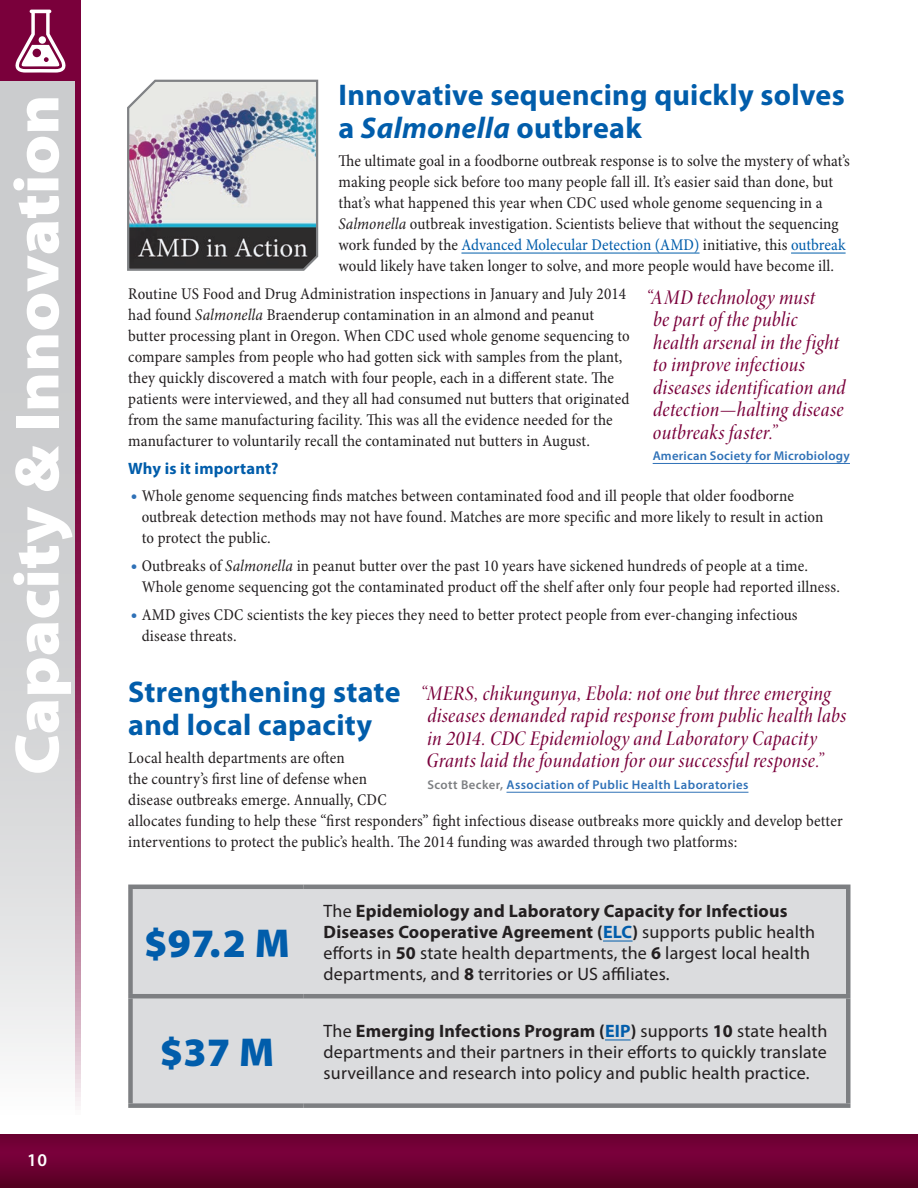
<style>
.page{position:relative;width:918px;height:1188px;background:#fff}
.page>*{position:absolute;margin:0;border:0;box-sizing:border-box;transform-origin:0 0}
.H1_CUSTOM{font:900 semi-expanded 63px "Myriad Pro";color:#fff}
.TableText-L{font:900 40.5px "Myriad Pro";color:#015dab}
.t1{font:700 30px/33px "Myriad Pro";letter-spacing:.01em;color:#015dab}
.Pull_Quote{font:21px/22.5px "Minion Pro Medium Cn It Disp";letter-spacing:.015em;color:#7a003b}
.TableText-L-2{font:18px/21px "Myriad Pro";letter-spacing:.01em;color:#231f20}
.t2{font:600 18px "Myriad Pro";color:#fff}
.Body_1{font:condensed 16.5px/21px "Minion Pro";letter-spacing:.005em;color:#231f20}
.Body_1-2{font:700 16.5px "Myriad Pro";letter-spacing:.01em;color:#015dab}
.Pull_Quote_2{font:600 12.75px "Myriad Pro";letter-spacing:.03em;color:#2f71b7}
.s1{font-style:italic}
.s2{color:#015dab}
.s3{font-family:"Myriad Pro";font-weight:900;font-stretch:normal;color:#2f71b7}
.s4{color:#7d7f82}
.s5{font-weight:700}
.s6{font-weight:700;color:#015dab}
</style>
<div class="page">
<svg style="left:0;top:1134px;width:918px;height:54px;background:#6b0030"></svg>
<svg style="left:0;top:81px;width:81px;height:1056px;background:#d1cbd0"></svg>
<div style="left:0;top:0;width:81px;height:81px;background:#7a003b"></div>
<svg style="left:15px;top:10px;width:51px;height:63px"></svg>
<div style="left:39px;top:36px;width:7px;height:8px;background:#fff;border-radius:50%"></div>
<img style="left:127px;top:79px;width:192px;height:192px">
<hr style="left:461px;top:253px;width:239px;height:1px;background:#015dab">
<hr style="left:791px;top:253px;width:55px;height:1px;background:#015dab">
<hr style="left:653px;top:463px;width:197px;height:1px;background:#2f71b7">
<div style="left:133px;top:889px;width:713px;height:214px;background:#dbdcde"></div>
<hr style="left:128px;top:994px;width:175px;height:4px;background:#7d7f82">
<hr style="left:303px;top:994px;width:547px;height:4px;background:#7d7f82">
<hr style="left:128px;top:885px;width:175px;height:4px;background:#7d7f82">
<div style="left:128px;top:889px;width:5px;height:105px;background:#7d7f82"></div>
<hr style="left:303px;top:885px;width:547px;height:4px;background:#7d7f82">
<hr style="left:846px;top:889px;width:4px;height:105px;background:#7d7f82">
<div style="left:128px;top:998px;width:5px;height:105px;background:#7d7f82"></div>
<hr style="left:846px;top:998px;width:4px;height:105px;background:#7d7f82">
<div style="left:128px;top:1103px;width:175px;height:5px;background:#7d7f82"></div>
<div style="left:303px;top:1103px;width:547px;height:5px;background:#7d7f82"></div>
<hr style="left:603px;top:941px;width:30px;height:1px;background:#015dab">
<svg style="left:605px;top:1040px;width:26px;height:1px"></svg>
<hr style="left:507px;top:792px;width:241px;height:1px;background:#2f71b7">
<p class="H1_CUSTOM" style="left:1px;top:775px;width:682px;rotate:-90deg">Capacity &amp; Innovation</p>
<p class="t2" style="left:27px;top:1149px;width:22px">10</p>
<h1 class="t1" style="left:338px;top:78px;width:508px">Innovative sequencing quickly solves a <span class="s1">Salmonella</span> outbreak</h1>
<p class="Body_1" style="left:338px;top:151px;width:513px">The ultimate goal in a foodborne outbreak response is to solve the mystery of what’s making people sick before too many people fall ill. It’s easier said than done, but that’s what happened this year when CDC used whole genome sequencing in a <span class="s1">Salmonella</span> outbreak investigation. Scientists believe that without the sequencing work funded by the <span class="s2">Advanced Molecular Detection (AMD)</span> initiative, this <span class="s2">outbreak </span>would likely have taken longer to solve, and more people would have become ill.</p>
<p class="Body_1" style="left:128px;top:284px;width:503px">Routine US Food and Drug Administration inspections in January and July 2014 had found <span class="s1">Salmonella</span> Braenderup contamination in an almond and peanut butter processing plant in Oregon. When CDC used whole genome sequencing to compare samples from people who had gotten sick with samples from the plant, they quickly discovered a match with four people, each in a different state. The patients were interviewed, and they all had consumed nut butters that originated from the same manufacturing facility. This was all the evidence needed for the manufacturer to voluntarily recall the contaminated nut butters in August.</p>
<p class="Body_1-2" style="left:128px;top:457px;width:152px">Why is it important?</p>
<p class="Body_1" style="left:142px;top:486px;width:683px;text-indent:-10px"><span class="s3">•</span> Whole genome sequencing finds matches between contaminated food and ill people that older foodborne outbreak detection methods may not have found. Matches are more specific and more likely to result in action to protect the public.</p>
<p class="Body_1" style="left:142px;top:556px;width:700px;text-indent:-10px"><span class="s3">•</span> Outbreaks of <span class="s1">Salmonella</span> in peanut butter over the past 10 years have sickened hundreds of people at a time.<br>Whole genome sequencing got the contaminated product off the shelf after only four people had reported illness.</p>
<p class="Body_1" style="left:142px;top:605px;width:658px;text-indent:-10px"><span class="s3">•</span> AMD gives CDC scientists the key pieces they need to better protect people from ever-changing infectious disease threats.</p>
<p class="Pull_Quote" style="left:653px;top:286px;width:194px;text-indent:-7px">“AMD technology must<br>be part of the public health arsenal in the fight to improve infectious diseases identification and detection—halting disease outbreaks faster.”</p>
<p class="Pull_Quote_2" style="left:653px;top:448px;width:199px">American Society for Microbiology</p>
<h1 class="t1" style="left:128px;top:674px;width:274px">Strengthening state and local capacity</h1>
<p class="Body_1" style="left:128px;top:747px;width:716px">Local health departments are often<br>the country’s first line of defense when<br>disease outbreaks emerge. Annually, CDC<br>allocates funding to help these “first responders” fight infectious disease outbreaks more quickly and develop better interventions to protect the public’s health. The 2014 funding was awarded through two platforms:</p>
<p class="Pull_Quote" style="left:427px;top:683px;width:421px;text-indent:-6px">“MERS, chikungunya, Ebola: not one but three emerging diseases demanded rapid response from public health labs in 2014. CDC Epidemiology and Laboratory Capacity Grants laid the foundation for our successful response.”</p>
<p class="Pull_Quote_2" style="left:427px;top:777px;width:322px"><span class="s4">Scott Becker,</span> Association of Public Health Laboratories</p>
<p class="TableText-L" style="left:144px;top:920px;width:147px">$97.2 M</p>
<p class="TableText-L" style="left:160px;top:1029px;width:116px">$37 M</p>
<p class="TableText-L-2" style="left:324px;top:900px;width:493px">The <span class="s5">Epidemiology and Laboratory Capacity for Infectious Diseases Cooperative Agreement (</span><span class="s6">ELC</span><span class="s5">)</span> supports public health efforts in <span class="s5">50</span> state health departments, the <span class="s5">6</span> largest local health departments, and <span class="s5">8</span> territories or US affiliates.</p>
<p class="TableText-L-2" style="left:324px;top:1020px;width:505px;text-align:justify">The <span class="s5">Emerging Infections Program (</span><span class="s6">EIP</span><span class="s5">)</span> supports <span class="s5">10</span> state health departments and their partners in their efforts to quickly translate surveillance and research into policy and public health practice.</p>
</div>
